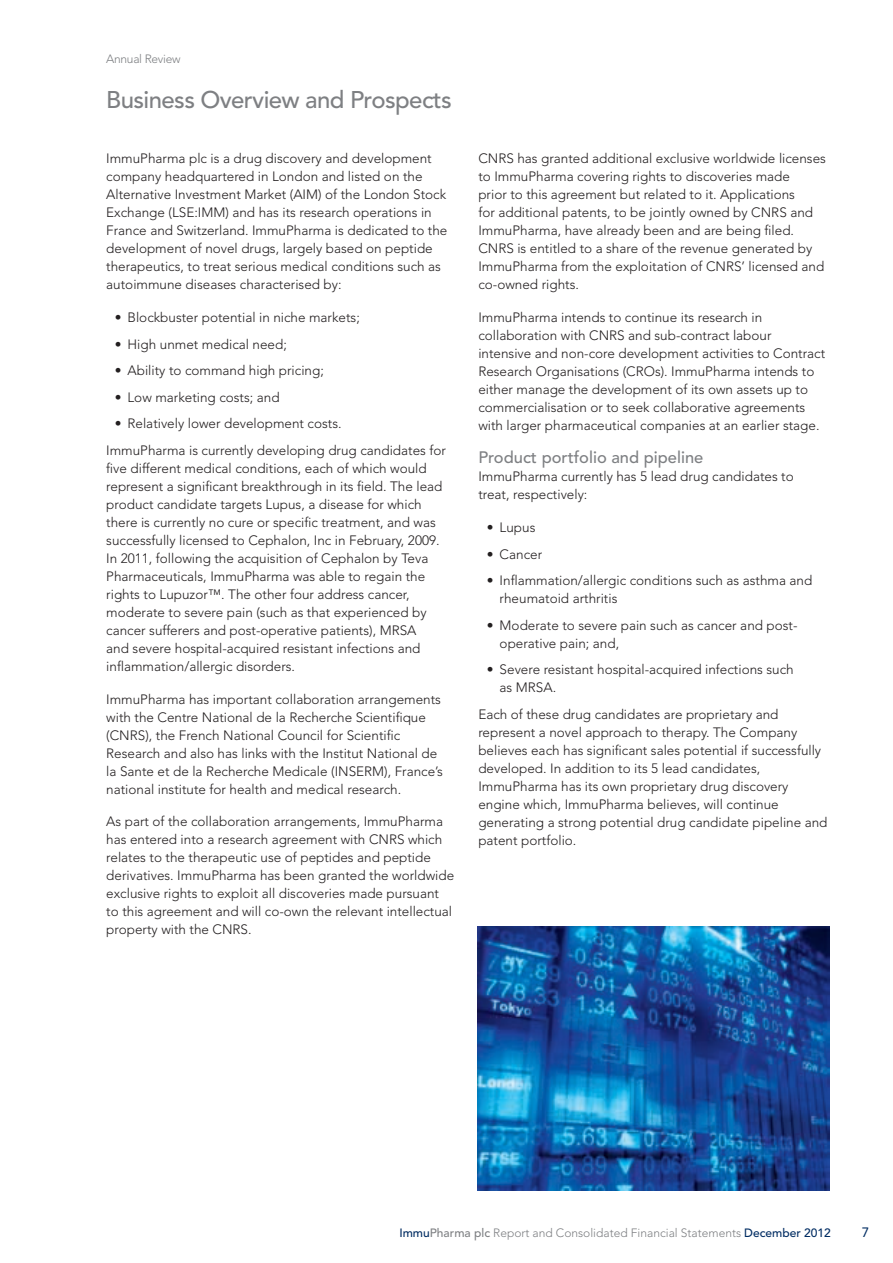
<style>
.page{position:relative;width:893px;height:1263px;background:#fff}
.page>*{position:absolute;margin:0;border:0;box-sizing:border-box;transform-origin:0 0}
.t1{font:500 24px "Avenir";letter-spacing:-.025em;color:#7e8083}
.t2{font:500 16.5px "Avenir";color:#7e8083}
.t3{font:300 13.5px/18px "Avenir";color:#231f20}
.t4{font:13.5px "Avenir";color:#002c62}
.t5{font:300 12px "Avenir";color:#7e8083}
.t6{font:300 12px "Avenir";letter-spacing:-.025em;color:#7e8083}
.s1{font-weight:500;color:#002c62}
.s2{font-weight:500}
</style>
<div class="page">
<img style="left:478px;top:927px;width:351px;height:263px">
<p class="t6" style="left:106px;top:52px;width:76px">Annual Review</p>
<h1 class="t1" style="left:106px;top:86px;width:347px">Business Overview and Prospects</h1>
<p class="t3" style="left:106px;top:150px;width:343px">ImmuPharma plc is a drug discovery and development company headquartered in London and listed on the Alternative Investment Market (AIM) of the London Stock Exchange (LSE:IMM) and has its research operations in France and Switzerland. ImmuPharma is dedicated to the development of novel drugs, largely based on peptide therapeutics, to treat serious medical conditions such as autoimmune diseases characterised by:</p>
<p class="t3" style="left:115px;top:309px;width:247px">• Blockbuster potential in niche markets;</p>
<p class="t3" style="left:115px;top:335px;width:174px">• High unmet medical need;</p>
<p class="t3" style="left:115px;top:362px;width:211px">• Ability to command high pricing;</p>
<p class="t3" style="left:115px;top:388px;width:166px">• Low marketing costs; and</p>
<p class="t3" style="left:106px;top:410px;width:341px;line-height:26.5px;text-indent:9px">• Relatively lower development costs.<br>ImmuPharma is currently developing drug candidates for</p>
<p class="t3" style="left:106px;top:459px;width:338px">five different medical conditions, each of which would represent a significant breakthrough in its field. The lead product candidate targets Lupus, a disease for which there is currently no cure or specific treatment, and was successfully licensed to Cephalon, Inc in February, 2009.<br>In 2011, following the acquisition of Cephalon by Teva Pharmaceuticals, ImmuPharma was able to regain the rights to Lupuzor™. The other four address cancer, moderate to severe pain (such as that experienced by cancer sufferers and post-operative patients), MRSA and severe hospital-acquired resistant infections and inflammation/allergic disorders.</p>
<p class="t3" style="left:106px;top:690px;width:338px">ImmuPharma has important collaboration arrangements with the Centre National de la Recherche Scientifique (CNRS), the French National Council for Scientific Research and also has links with the Institut National de la Sante et de la Recherche Medicale (INSERM), France’s national institute for health and medical research.</p>
<p class="t3" style="left:106px;top:813px;width:349px">As part of the collaboration arrangements, ImmuPharma has entered into a research agreement with CNRS which relates to the therapeutic use of peptides and peptide derivatives. ImmuPharma has been granted the worldwide exclusive rights to exploit all discoveries made pursuant to this agreement and will co-own the relevant intellectual property with the CNRS.</p>
<p class="t3" style="left:478px;top:150px;width:349px">CNRS has granted additional exclusive worldwide licenses to ImmuPharma covering rights to discoveries made<br>prior to this agreement but related to it. Applications<br>for additional patents, to be jointly owned by CNRS and ImmuPharma, have already been and are being filed.<br>CNRS is entitled to a share of the revenue generated by ImmuPharma from the exploitation of CNRS’ licensed and co-owned rights.</p>
<p class="t3" style="left:478px;top:308px;width:348px">ImmuPharma intends to continue its research in collaboration with CNRS and sub-contract labour intensive and non-core development activities to Contract Research Organisations (CROs). ImmuPharma intends to either manage the development of its own assets up to commercialisation or to seek collaborative agreements with larger pharmaceutical companies at an earlier stage.</p>
<p class="t2" style="left:478px;top:448px;width:226px">Product portfolio and pipeline</p>
<p class="t3" style="left:478px;top:467px;width:317px">ImmuPharma currently has 5 lead drug candidates to treat, respectively:</p>
<p class="t3" style="left:487px;top:518px;width:50px">• Lupus</p>
<p class="t3" style="left:487px;top:545px;width:57px">• Cancer</p>
<p class="t3" style="left:500px;top:571px;width:314px;text-indent:-13px">• Inflammation/allergic conditions such as asthma and rheumatoid arthritis</p>
<p class="t3" style="left:500px;top:616px;width:299px;text-indent:-13px">• Moderate to severe pain such as cancer and post&shy;operative pain; and,</p>
<p class="t3" style="left:500px;top:660px;width:296px;text-indent:-13px">• Severe resistant hospital-acquired infections such as MRSA.</p>
<p class="t3" style="left:478px;top:705px;width:351px">Each of these drug candidates are proprietary and represent a novel approach to therapy. The Company believes each has significant sales potential if successfully developed. In addition to its 5 lead candidates, ImmuPharma has its own proprietary drug discovery engine which, ImmuPharma believes, will continue generating a strong potential drug candidate pipeline and patent portfolio.</p>
<p class="t5" style="left:399px;top:1226px;width:433px"><span class="s1">Immu</span><span class="s2">Pharma plc</span> Report and Consolidated Financial Statements <span class="s1">December 2012</span></p>
<p class="t4" style="left:862px;top:1225px;width:9px">7</p>
</div>
